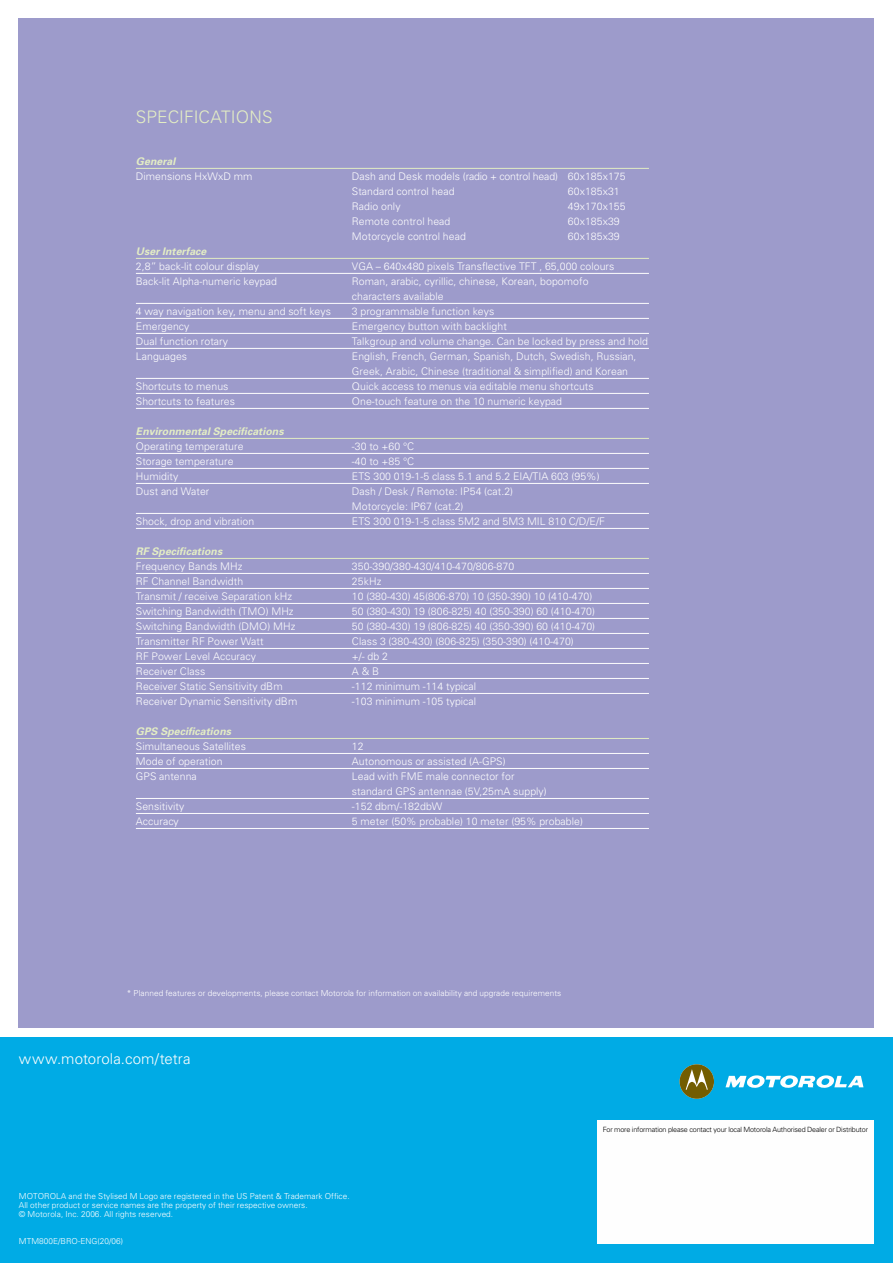
<style>
.page{position:relative;width:893px;height:1263px;background:#fff}
.page>*{position:absolute;margin:0;border:0;box-sizing:border-box;transform-origin:0 0}
.t1{font:300 17.25px "Univers";letter-spacing:.005em;color:#e3edc4}
.t2{font:300 15px "Univers";letter-spacing:.01em;color:#fefefe}
.t3{font:300 10.5px/15px "Univers";letter-spacing:.005em;color:#fefefe}
.t4{font:italic 700 10.5px "Univers";letter-spacing:.005em;color:#e3edc4}
.t5{font:300 8.25px/9px "Univers";letter-spacing:.005em;color:#fff}
.t6{font:300 7.2px "Univers";letter-spacing:-.025em;color:#000}
</style>
<div class="page">
<div style="left:0;top:1037px;width:893px;height:226px;background:#00abe5"></div>
<div style="left:19px;top:19px;width:855px;height:1009px;background:#9d9bcb"></div>
<hr style="left:136px;top:168px;width:513px;height:1px;background:#e3edc4">
<hr style="left:136px;top:258px;width:513px;height:1px;background:#e3edc4">
<hr style="left:136px;top:273px;width:513px;height:1px;background:#fefefe">
<hr style="left:136px;top:303px;width:513px;height:1px;background:#fefefe">
<hr style="left:136px;top:318px;width:513px;height:1px;background:#fefefe">
<hr style="left:136px;top:333px;width:513px;height:1px;background:#fefefe">
<hr style="left:136px;top:348px;width:513px;height:1px;background:#fefefe">
<hr style="left:136px;top:378px;width:513px;height:1px;background:#fefefe">
<hr style="left:136px;top:393px;width:513px;height:1px;background:#fefefe">
<hr style="left:136px;top:408px;width:513px;height:1px;background:#fefefe">
<hr style="left:136px;top:438px;width:513px;height:1px;background:#e3edc4">
<hr style="left:136px;top:453px;width:513px;height:1px;background:#fefefe">
<hr style="left:136px;top:468px;width:513px;height:1px;background:#fefefe">
<hr style="left:136px;top:483px;width:513px;height:1px;background:#fefefe">
<hr style="left:136px;top:513px;width:513px;height:1px;background:#fefefe">
<hr style="left:136px;top:528px;width:513px;height:1px;background:#fefefe">
<hr style="left:136px;top:558px;width:513px;height:1px;background:#e3edc4">
<hr style="left:136px;top:573px;width:513px;height:1px;background:#fefefe">
<hr style="left:136px;top:588px;width:513px;height:1px;background:#fefefe">
<hr style="left:136px;top:603px;width:513px;height:1px;background:#fefefe">
<hr style="left:136px;top:618px;width:513px;height:1px;background:#fefefe">
<hr style="left:136px;top:633px;width:513px;height:1px;background:#fefefe">
<hr style="left:136px;top:648px;width:513px;height:1px;background:#fefefe">
<hr style="left:136px;top:663px;width:513px;height:1px;background:#fefefe">
<hr style="left:136px;top:678px;width:513px;height:1px;background:#fefefe">
<hr style="left:136px;top:693px;width:513px;height:1px;background:#fefefe">
<hr style="left:136px;top:738px;width:513px;height:1px;background:#e3edc4">
<hr style="left:136px;top:753px;width:513px;height:1px;background:#fefefe">
<hr style="left:136px;top:768px;width:513px;height:1px;background:#fefefe">
<hr style="left:136px;top:798px;width:513px;height:1px;background:#fefefe">
<hr style="left:136px;top:813px;width:513px;height:1px;background:#fefefe">
<hr style="left:136px;top:828px;width:513px;height:1px;background:#fefefe">
<svg style="left:680px;top:1064px;width:34px;height:35px"></svg>
<svg style="left:725px;top:1075px;width:138px;height:13px"></svg>
<div style="left:598px;top:1120px;width:276px;height:124px;background:#fefefe"></div>
<h1 class="t1" style="left:136px;top:107px;width:138px">SPECIFICATIONS</h1>
<p class="t4" style="left:136px;top:155px;width:41px">General</p>
<p class="t3" style="left:136px;top:168px;width:118px">Dimensions HxWxD mm</p>
<p class="t3" style="left:352px;top:168px;width:275px">Dash and Desk models (radio + control head) 60x185x175<br>Standard control head</p>
<p class="t3" style="left:568px;top:183px;width:53px">60x185x31</p>
<p class="t3" style="left:352px;top:198px;width:50px">Radio only</p>
<p class="t3" style="left:568px;top:198px;width:59px">49x170x155</p>
<p class="t3" style="left:352px;top:213px;width:100px">Remote control head</p>
<p class="t3" style="left:568px;top:213px;width:53px">60x185x39</p>
<p class="t3" style="left:352px;top:228px;width:115px">Motorcycle control head</p>
<p class="t3" style="left:568px;top:228px;width:53px">60x185x39</p>
<p class="t4" style="left:136px;top:245px;width:72px">User Interface</p>
<p class="t3" style="left:136px;top:258px;width:125px">2,8” back-lit colour display</p>
<p class="t3" style="left:352px;top:258px;width:264px">VGA – 640x480 pixels Transflective TFT , 65,000 colours</p>
<p class="t3" style="left:136px;top:273px;width:143px">Back-lit Alpha-numeric keypad</p>
<p class="t3" style="left:352px;top:273px;width:238px">Roman, arabic, cyrillic, chinese, Korean, bopomofo characters available</p>
<p class="t3" style="left:136px;top:303px;width:197px">4 way navigation key, menu and soft keys</p>
<p class="t3" style="left:352px;top:303px;width:144px">3 programmable function keys</p>
<p class="t3" style="left:136px;top:318px;width:55px">Emergency</p>
<p class="t3" style="left:352px;top:318px;width:156px">Emergency button with backlight</p>
<p class="t3" style="left:136px;top:333px;width:94px">Dual function rotary</p>
<p class="t3" style="left:352px;top:333px;width:298px">Talkgroup and volume change. Can be locked by press and hold</p>
<p class="t3" style="left:136px;top:348px;width:53px">Languages</p>
<p class="t3" style="left:352px;top:348px;width:286px">English, French, German, Spanish, Dutch, Swedish, Russian,<br>Greek, Arabic, Chinese (traditional &amp; simplified) and Korean</p>
<p class="t3" style="left:136px;top:378px;width:94px">Shortcuts to menus</p>
<p class="t3" style="left:352px;top:378px;width:243px">Quick access to menus via editable menu shortcuts</p>
<p class="t3" style="left:136px;top:394px;width:101px">Shortcuts to features</p>
<p class="t3" style="left:352px;top:394px;width:212px">One-touch feature on the 10 numeric keypad</p>
<p class="t4" style="left:136px;top:425px;width:149px">Environmental Specifications</p>
<p class="t3" style="left:136px;top:438px;width:109px">Operating temperature</p>
<p class="t3" style="left:352px;top:438px;width:64px">-30 to +60 °C</p>
<p class="t3" style="left:136px;top:453px;width:99px">Storage temperature</p>
<p class="t3" style="left:352px;top:453px;width:64px">-40 to +85 °C</p>
<p class="t3" style="left:136px;top:468px;width:44px">Humidity</p>
<p class="t3" style="left:352px;top:468px;width:249px">ETS 300 019-1-5 class 5.1 and 5.2 EIA/TIA 603 (95%)</p>
<p class="t3" style="left:136px;top:483px;width:75px">Dust and Water</p>
<p class="t3" style="left:352px;top:483px;width:163px">Dash / Desk / Remote: IP54 (cat.2)<br>Motorcycle: IP67 (cat.2)</p>
<p class="t3" style="left:136px;top:513px;width:120px">Shock, drop and vibration</p>
<p class="t3" style="left:352px;top:513px;width:254px">ETS 300 019-1-5 class 5M2 and 5M3 MIL 810 C/D/E/F</p>
<p class="t4" style="left:136px;top:545px;width:88px">RF Specifications</p>
<p class="t3" style="left:136px;top:558px;width:108px">Frequency Bands MHz</p>
<p class="t3" style="left:352px;top:558px;width:164px">350-390/380-430/410-470/806-870</p>
<p class="t3" style="left:136px;top:573px;width:109px">RF Channel Bandwidth</p>
<p class="t3" style="left:352px;top:573px;width:31px">25kHz</p>
<p class="t3" style="left:136px;top:588px;width:158px">Transmit / receive Separation kHz</p>
<p class="t3" style="left:352px;top:588px;width:242px">10 (380-430) 45(806-870) 10 (350-390) 10 (410-470)</p>
<p class="t3" style="left:136px;top:603px;width:159px">Switching Bandwidth (TMO) MHz</p>
<p class="t3" style="left:352px;top:603px;width:245px">50 (380-430) 19 (806-825) 40 (350-390) 60 (410-470)</p>
<p class="t3" style="left:136px;top:618px;width:161px">Switching Bandwidth (DMO) MHz</p>
<p class="t3" style="left:352px;top:618px;width:245px">50 (380-430) 19 (806-825) 40 (350-390) 60 (410-470)</p>
<p class="t3" style="left:136px;top:633px;width:129px">Transmitter RF Power Watt</p>
<p class="t3" style="left:352px;top:633px;width:223px">Class 3 (380-430) (806-825) (350-390) (410-470)</p>
<p class="t3" style="left:136px;top:648px;width:122px">RF Power Level Accuracy</p>
<p class="t3" style="left:352px;top:648px;width:37px">+/- db 2</p>
<p class="t3" style="left:136px;top:664px;width:71px">Receiver Class</p>
<p class="t3" style="left:352px;top:664px;width:29px">A &amp; B</p>
<p class="t3" style="left:136px;top:679px;width:148px">Receiver Static Sensitivity dBm</p>
<p class="t3" style="left:352px;top:679px;width:126px">-112 minimum -114 typical</p>
<p class="t3" style="left:136px;top:694px;width:163px">Receiver Dynamic Sensitivity dBm</p>
<p class="t3" style="left:352px;top:694px;width:126px">-103 minimum -105 typical</p>
<p class="t4" style="left:136px;top:725px;width:97px">GPS Specifications</p>
<p class="t3" style="left:136px;top:738px;width:112px">Simultaneous Satellites</p>
<p class="t3" style="left:352px;top:738px;width:13px">12</p>
<p class="t3" style="left:136px;top:753px;width:88px">Mode of operation</p>
<p class="t3" style="left:352px;top:753px;width:155px">Autonomous or assisted (A-GPS)</p>
<p class="t3" style="left:136px;top:768px;width:62px">GPS antenna</p>
<p class="t3" style="left:352px;top:768px;width:196px">Lead with FME male connector for standard GPS antennae (5V,25mA supply)</p>
<p class="t3" style="left:136px;top:798px;width:50px">Sensitivity</p>
<p class="t3" style="left:352px;top:798px;width:92px">-152 dbm/-182dbW</p>
<p class="t3" style="left:136px;top:813px;width:44px">Accuracy</p>
<p class="t3" style="left:352px;top:813px;width:233px">5 meter (50% probable) 10 meter (95% probable)</p>
<p class="t5" style="left:127px;top:988px;width:436px">* Planned features or developments, please contact Motorola for information on availability and upgrade requirements</p>
<h2 class="t2" style="left:19px;top:1050px;width:173px">www.motorola.com/tetra</h2>
<p class="t5" style="left:19px;top:1191px;width:332px">MOTOROLA and the Stylised M Logo are registered in the US Patent &amp; Trademark Office.<br>All other product or service names are the property of their respective owners.<br>© Motorola, Inc. 2006. All rights reserved.</p>
<p class="t5" style="left:19px;top:1236px;width:106px">MTM800E/BRO-ENG(20/06)</p>
<p class="t6" style="left:603px;top:1125px;width:267px">For more information please contact your local Motorola Authorised Dealer or Distributor</p>
</div>
